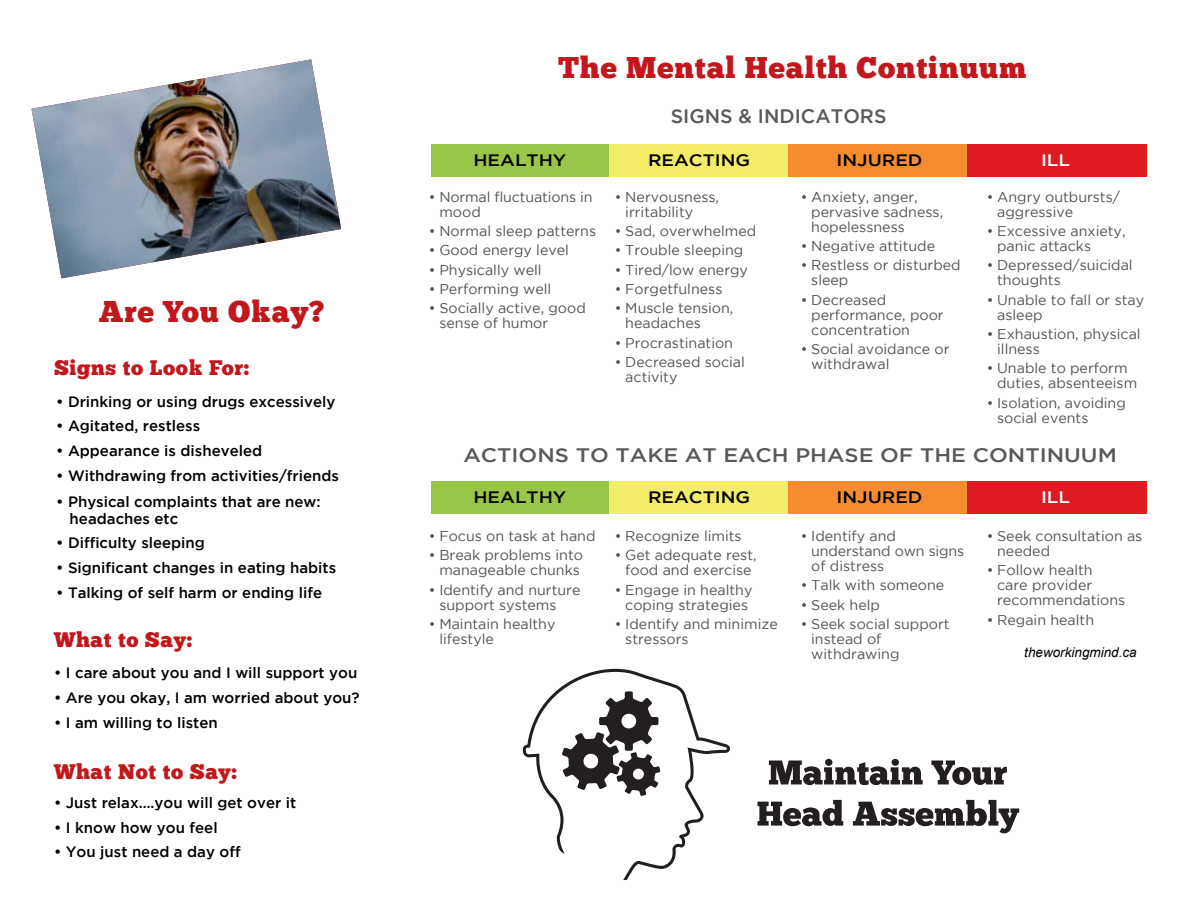
<style>
.page{position:relative;width:1188px;height:918px;background:#fff}
.page>*{position:absolute;margin:0;border:0;box-sizing:border-box;transform-origin:0 0}
.t1{font:30px "Chunk Five";letter-spacing:.03em;color:#c0181b}
.t2{font:21.15px "Chunk Five";letter-spacing:.03em;color:#c0181b}
.t3{font:500 19.5px "Gotham";color:#58595b;scale:1.14 1}
.t4{font:500 19.5px "Gotham";color:#58595b}
.t5{font:500 16.5px "Gotham";color:#000;scale:1.13 1}
.t6{font:500 16.5px "Gotham";color:#fff;scale:1.13 1}
.t7{font:500 15px/16.5px "Gotham";color:#000}
.t8{font:14.25px/15px "Gotham";color:#515254}
.t9{font:italic 13.5px "Arial";color:#000}
</style>
<div class="page">
<div style="left:432px;top:481px;width:177px;height:33px;background:#99c549"></div>
<div style="left:609px;top:481px;width:180px;height:33px;background:#f3ec68"></div>
<div style="left:789px;top:481px;width:179px;height:33px;background:#f58d30"></div>
<div style="left:968px;top:481px;width:179px;height:33px;background:#df1b22"></div>
<div style="left:432px;top:144px;width:177px;height:33px;background:#99c549"></div>
<div style="left:609px;top:144px;width:180px;height:33px;background:#f3ec68"></div>
<div style="left:789px;top:144px;width:179px;height:33px;background:#f58d30"></div>
<div style="left:968px;top:144px;width:179px;height:33px;background:#df1b22"></div>
<svg style="left:522px;top:669px;width:208px;height:211px"></svg>
<svg style="left:769px;top:759px;width:154px;height:26px"></svg>
<svg style="left:931px;top:761px;width:76px;height:24px"></svg>
<svg style="left:758px;top:800px;width:85px;height:26px"></svg>
<svg style="left:853px;top:800px;width:166px;height:33px"></svg>
<img style="left:32px;top:59px;width:309px;height:219px">
<h1 class="t1" style="left:99px;top:293px;width:227px">Are You Okay?</h1>
<h2 class="t2" style="left:54px;top:355px;width:197px">Signs to Look For:</h2>
<p class="t7" style="left:56px;top:393px;width:281px">• Drinking or using drugs excessively</p>
<p class="t7" style="left:56px;top:418px;width:146px">• Agitated, restless</p>
<p class="t7" style="left:56px;top:442px;width:207px">• Appearance is disheveled</p>
<p class="t7" style="left:56px;top:467px;width:284px">• Withdrawing from activities/friends</p>
<p class="t7" style="left:70px;top:493px;width:253px;text-indent:-14px">• Physical complaints that are new: headaches etc</p>
<p class="t7" style="left:56px;top:534px;width:150px">• Difficulty sleeping</p>
<p class="t7" style="left:56px;top:559px;width:282px">• Significant changes in eating habits</p>
<p class="t7" style="left:56px;top:584px;width:267px">• Talking of self harm or ending life</p>
<h2 class="t2" style="left:54px;top:627px;width:140px">What to Say:</h2>
<p class="t7" style="left:54px;top:664px;width:305px">• I care about you and I will support you</p>
<p class="t7" style="left:54px;top:689px;width:307px">• Are you okay, I am worried about you?</p>
<p class="t7" style="left:54px;top:714px;width:165px">• I am willing to listen</p>
<h2 class="t2" style="left:54px;top:758px;width:184px">What Not to Say:</h2>
<p class="t7" style="left:54px;top:794px;width:244px">• Just relax….you will get over it</p>
<p class="t7" style="left:54px;top:819px;width:165px">• I know how you feel</p>
<p class="t7" style="left:54px;top:844px;width:188px">• You just need a day off</p>
<h1 class="t1" style="left:558px;top:49px;width:470px">The Mental Health Continuum</h1>
<h3 class="t4" style="left:671px;top:105px;width:217px">SIGNS &amp; INDICATORS</h3>
<p class="t5" style="left:473px;top:151px;width:84px">HEALTHY</p>
<p class="t5" style="left:648px;top:151px;width:92px">REACTING</p>
<p class="t5" style="left:836px;top:151px;width:78px">INJURED</p>
<p class="t6" style="left:1041px;top:151px;width:27px">ILL</p>
<p class="t8" style="left:439px;top:189px;width:155px;text-indent:-11px">• Normal fluctuations in mood</p>
<p class="t8" style="left:429px;top:223px;width:169px">• Normal sleep patterns</p>
<p class="t8" style="left:429px;top:242px;width:142px">• Good energy level</p>
<p class="t8" style="left:429px;top:262px;width:114px">• Physically well</p>
<p class="t8" style="left:429px;top:281px;width:124px">• Performing well</p>
<p class="t8" style="left:439px;top:300px;width:148px;text-indent:-10px">• Socially active, good sense of humor</p>
<p class="t8" style="left:625px;top:189px;width:95px;text-indent:-10px">• Nervousness, irritability</p>
<p class="t8" style="left:615px;top:223px;width:143px">• Sad, overwhelmed</p>
<p class="t8" style="left:615px;top:242px;width:130px">• Trouble sleeping</p>
<p class="t8" style="left:615px;top:262px;width:135px">• Tired/low energy</p>
<p class="t8" style="left:615px;top:281px;width:109px">• Forgetfulness</p>
<p class="t8" style="left:625px;top:300px;width:110px;text-indent:-11px">• Muscle tension, headaches</p>
<p class="t8" style="left:615px;top:335px;width:120px">• Procrastination</p>
<p class="t8" style="left:625px;top:354px;width:121px;text-indent:-10px">• Decreased social activity</p>
<p class="t8" style="left:811px;top:189px;width:133px;text-indent:-10px">• Anxiety, anger, pervasive sadness, hopelessness</p>
<p class="t8" style="left:801px;top:238px;width:136px">• Negative attitude</p>
<p class="t8" style="left:811px;top:258px;width:151px;text-indent:-11px">• Restless or disturbed sleep</p>
<p class="t8" style="left:811px;top:292px;width:134px;text-indent:-10px">• Decreased performance, poor concentration</p>
<p class="t8" style="left:811px;top:341px;width:140px;text-indent:-10px">• Social avoidance or withdrawal</p>
<p class="t8" style="left:997px;top:189px;width:124px;text-indent:-11px">• Angry outbursts/ aggressive</p>
<p class="t8" style="left:997px;top:223px;width:130px;text-indent:-11px">• Excessive anxiety, panic attacks</p>
<p class="t8" style="left:997px;top:258px;width:137px;text-indent:-11px">• Depressed/suicidal thoughts</p>
<p class="t8" style="left:997px;top:292px;width:149px;text-indent:-11px">• Unable to fall or stay asleep</p>
<p class="t8" style="left:997px;top:326px;width:145px;text-indent:-11px">• Exhaustion, physical illness</p>
<p class="t8" style="left:997px;top:361px;width:142px;text-indent:-11px">• Unable to perform duties, absenteeism</p>
<p class="t8" style="left:997px;top:395px;width:130px;text-indent:-11px">• Isolation, avoiding social events</p>
<h3 class="t3" style="left:463px;top:444px;width:575px">ACTIONS TO TAKE AT EACH PHASE OF THE CONTINUUM</h3>
<p class="t5" style="left:473px;top:488px;width:84px">HEALTHY</p>
<p class="t5" style="left:648px;top:488px;width:92px">REACTING</p>
<p class="t5" style="left:836px;top:488px;width:78px">INJURED</p>
<p class="t6" style="left:1041px;top:488px;width:27px">ILL</p>
<p class="t8" style="left:429px;top:528px;width:168px">• Focus on task at hand</p>
<p class="t8" style="left:429px;top:547px;width:156px;text-align:center">• Break problems into manageable chunks</p>
<p class="t8" style="left:439px;top:582px;width:143px;text-indent:-10px">• Identify and nurture support systems</p>
<p class="t8" style="left:439px;top:616px;width:118px;text-indent:-10px">• Maintain healthy lifestyle</p>
<p class="t8" style="left:615px;top:528px;width:128px">• Recognize limits</p>
<p class="t8" style="left:615px;top:547px;width:143px;text-align:center">• Get adequate rest, food and exercise</p>
<p class="t8" style="left:615px;top:582px;width:139px;text-align:center">• Engage in healthy coping strategies</p>
<p class="t8" style="left:625px;top:616px;width:154px;text-indent:-11px">• Identify and minimize stressors</p>
<p class="t8" style="left:811px;top:528px;width:155px;text-indent:-10px">• Identify and understand own signs of distress</p>
<p class="t8" style="left:801px;top:577px;width:145px">• Talk with someone</p>
<p class="t8" style="left:801px;top:597px;width:81px">• Seek help</p>
<p class="t8" style="left:811px;top:616px;width:140px;text-indent:-10px">• Seek social support instead of withdrawing</p>
<p class="t8" style="left:997px;top:528px;width:147px;text-indent:-11px">• Seek consultation as needed</p>
<p class="t8" style="left:997px;top:563px;width:130px;text-indent:-11px">• Follow health care provider recommendations</p>
<p class="t8" style="left:987px;top:612px;width:109px">• Regain health</p>
<p class="t9" style="left:1024px;top:643px;width:114px">theworkingmind.ca</p>
</div>
